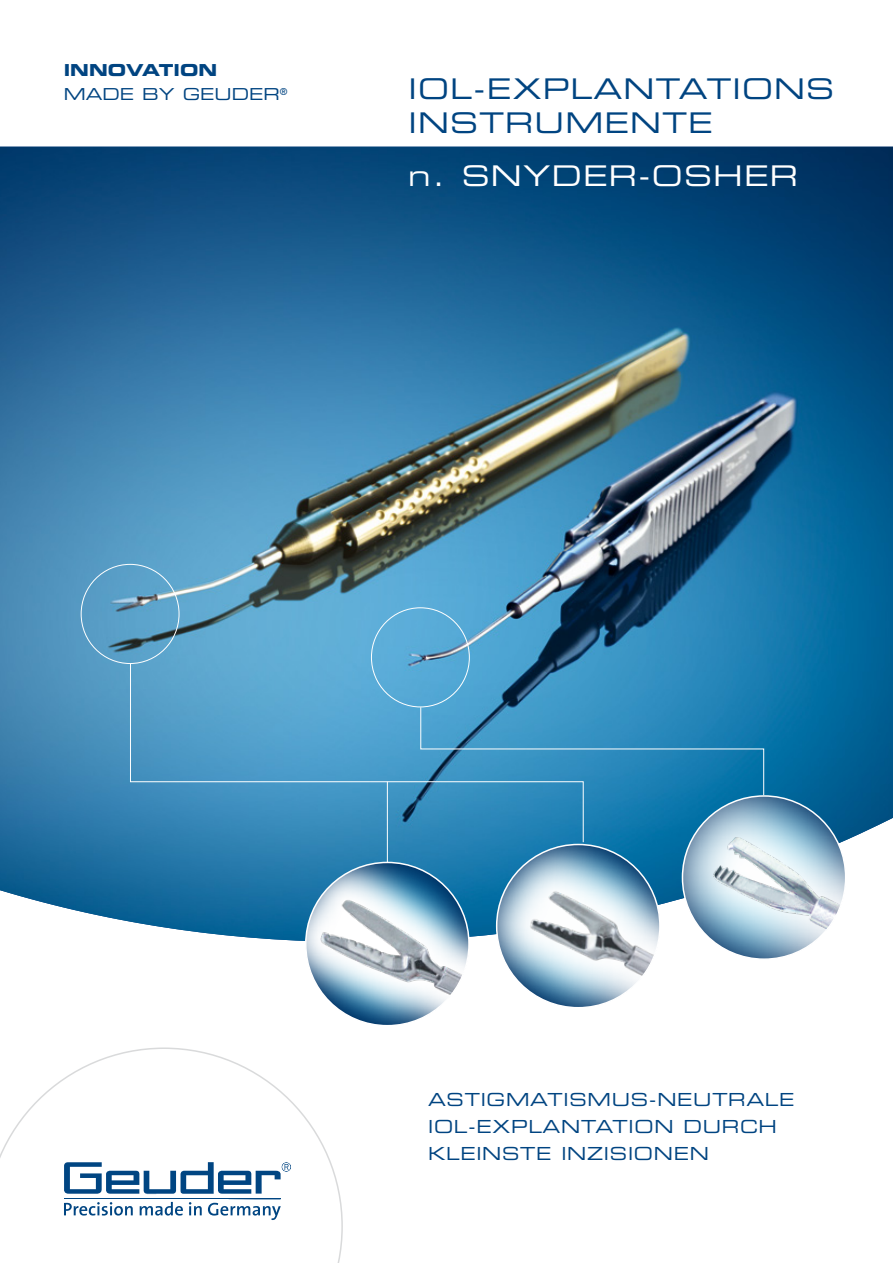
<style>
.page{position:relative;width:893px;height:1263px;background:#fff}
.page>*{position:absolute;margin:0;border:0;box-sizing:border-box;transform-origin:0 0}
.t1{font:28.5px/34.2px "Eurostile LT Std Ex 2";letter-spacing:.04em;color:#004481}
.t2{font:28.5px "Eurostile LT Std Ex 2";letter-spacing:.04em;color:#fff}
.t3{font:18px/27px "Eurostile LT Std Ex 2";letter-spacing:.04em;color:#004481}
.t4{font:16.5px "Eurostile LT Std Ex 2";color:#004481}
.t5{font:16.5px "Eurostile LT Std Bold Ex 2";color:#004481}
</style>
<div class="page">
<img style="left:0;top:147px;width:893px;height:794px">
<svg style="left:0;top:1047px;width:343px;height:216px"></svg>
<svg style="left:64px;top:1162px;width:227px;height:58px"></svg>
<svg style="left:682px;top:796px;width:164px;height:145px"></svg>
<img style="left:682px;top:796px;width:164px;height:163px;border-radius:82px">
<svg style="left:343px;top:1012px;width:88px;height:11px"></svg>
<img style="left:306px;top:862px;width:163px;height:150px">
<svg style="left:497px;top:844px;width:163px;height:161px"></svg>
<img style="left:497px;top:859px;width:163px;height:131px">
<svg style="left:584px;top:706px;width:180px;height:90px"></svg>
<svg style="left:130px;top:663px;width:454px;height:180px"></svg>
<hr style="left:387px;top:782px;width:1px;height:80px;background:#fff">
<p class="t5" style="left:64px;top:59px;width:155px">INNOVATION</p>
<p class="t4" style="left:64px;top:83px;width:225px">MADE BY GEUDER<sup>®</sup></p>
<h1 class="t1" style="left:409px;top:71px;width:427px">IOL-EXPLANTATIONS<br>INSTRUMENTE</h1>
<h1 class="t2" style="left:408px;top:156px;width:391px">n. SNYDER-OSHER</h1>
<p class="t3" style="left:428px;top:1086px;width:368px">ASTIGMATISMUS-NEUTRALE<br>IOL-EXPLANTATION DURCH<br>KLEINSTE INZISIONEN</p>
</div>
